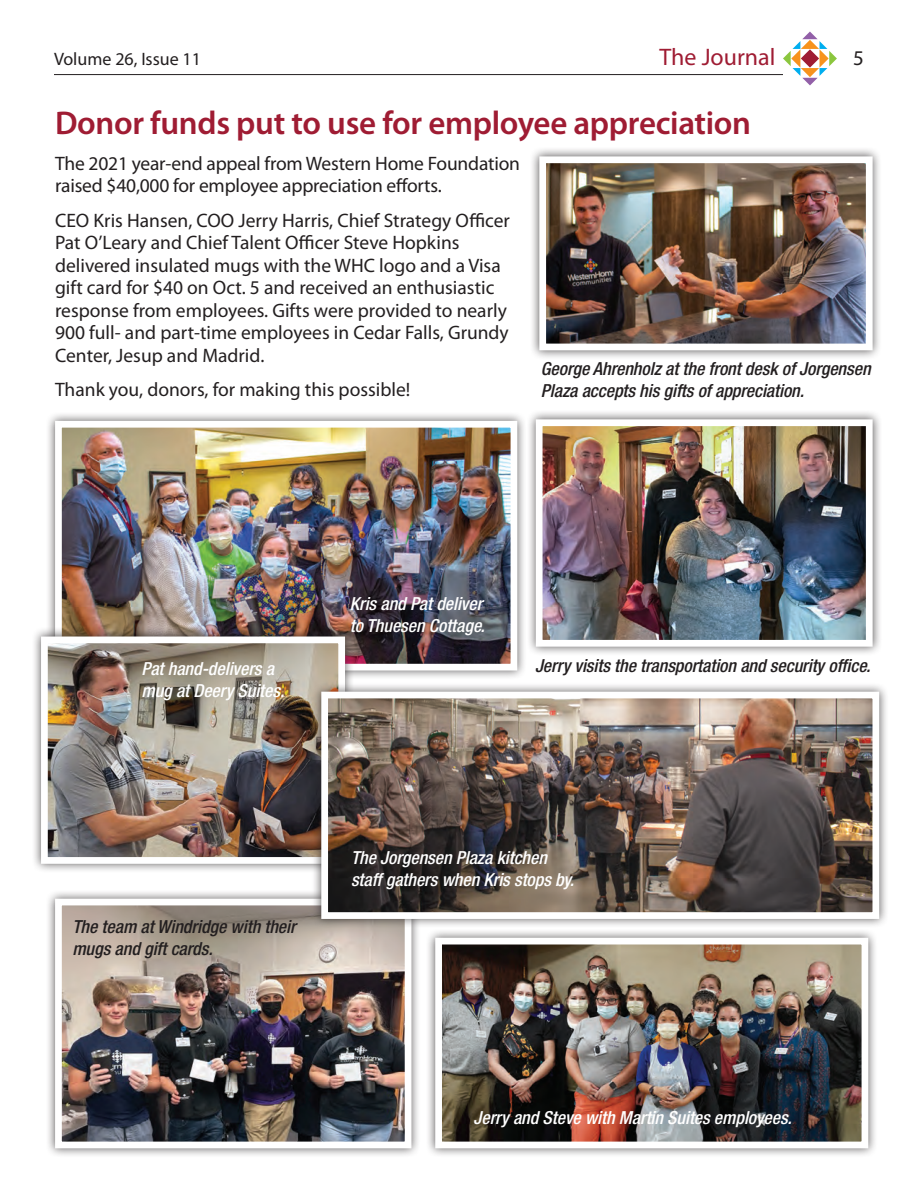
<style>
.page{position:relative;width:918px;height:1188px;background:#fff}
.page>*{position:absolute;margin:0;border:0;box-sizing:border-box;transform-origin:0 0}
.t1{font:600 33px "Myriad Pro";letter-spacing:-.01em;color:#9f1c33}
.t2{font:24px "Myriad Pro";color:#9f1c33}
.t3{font:21px "Myriad Pro";color:#231f20}
.t4{font:19.5px/22.5px "Myriad Pro";color:#231f20}
.t5{font:italic 500 condensed 18px/21.6px "Helvetica Neue";letter-spacing:-.005em;color:#231f20}
.t6{font:italic 500 condensed 18px/21.6px "Helvetica Neue";letter-spacing:-.005em;color:#fff}
.t7{font:18px "Myriad Pro";color:#231f20}
</style>
<div class="page">
<svg style="left:783px;top:32px;width:54px;height:53px"></svg>
<hr style="left:54px;top:74px;width:729px;height:1px;background:#231f20">
<div style="left:526px;top:410px;width:356px;height:246px;background:#231f20;opacity:.75"></div>
<img style="left:544px;top:427px;width:321px;height:212px">
<div style="left:536px;top:419px;width:337px;height:228px;border:7px solid #fff"></div>
<div style="left:530px;top:147px;width:352px;height:213px;background:#231f20;opacity:.75"></div>
<img style="left:547px;top:164px;width:318px;height:178px">
<div style="left:539px;top:156px;width:334px;height:194px;border:7px solid #fff"></div>
<div style="left:45px;top:411px;width:482px;height:269px;background:#231f20;opacity:.75"></div>
<img style="left:63px;top:429px;width:446px;height:234px">
<div style="left:55px;top:421px;width:462px;height:250px;border:7px solid #fff"></div>
<div style="left:31px;top:627px;width:324px;height:246px;background:#231f20;opacity:.75"></div>
<img style="left:49px;top:645px;width:288px;height:211px">
<div style="left:41px;top:637px;width:304px;height:227px;border:7px solid #fff"></div>
<div style="left:45px;top:889px;width:376px;height:269px;background:#231f20;opacity:.75"></div>
<img style="left:63px;top:907px;width:340px;height:233px">
<div style="left:55px;top:899px;width:356px;height:249px;border:7px solid #fff"></div>
<div style="left:311px;top:682px;width:578px;height:247px;background:#231f20;opacity:.75"></div>
<img style="left:329px;top:700px;width:542px;height:211px">
<div style="left:321px;top:692px;width:558px;height:227px;border:7px solid #fff"></div>
<div style="left:425px;top:928px;width:453px;height:230px;background:#231f20;opacity:.75"></div>
<img style="left:443px;top:946px;width:417px;height:194px">
<div style="left:435px;top:938px;width:433px;height:210px;border:7px solid #fff"></div>
<p class="t7" style="left:54px;top:47px;width:149px">Volume 26, Issue 11</p>
<p class="t2" style="left:660px;top:42px;width:117px">The Journal</p>
<p class="t3" style="left:853px;top:45px;width:12px">5</p>
<p class="t1" style="left:55px;top:102px;width:698px">Donor funds put to use for employee appreciation</p>
<p class="t4" style="left:55px;top:151px;width:467px">The 2021 year-end appeal from Western Home Foundation raised $40,000 for employee appreciation efforts.</p>
<p class="t4" style="left:55px;top:208px;width:456px">CEO Kris Hansen, COO Jerry Harris, Chief Strategy Officer Pat O’Leary and Chief Talent Officer Steve Hopkins delivered insulated mugs with the WHC logo and a Visa gift card for $40 on Oct. 5 and received an enthusiastic response from employees. Gifts were provided to nearly 900 full- and part-time employees in Cedar Falls, Grundy Center, Jesup and Madrid.</p>
<p class="t4" style="left:55px;top:378px;width:357px">Thank you, donors, for making this possible!</p>
<p class="t5" style="left:541px;top:358px;width:331px">George Ahrenholz at the front desk of Jorgensen<br>Plaza accepts his gifts of appreciation.</p>
<p class="t6" style="left:141px;top:658px;width:144px">Pat hand-delivers a mug at Deery Suites.</p>
<p class="t6" style="left:350px;top:593px;width:137px">Kris and Pat deliver to Thuesen Cottage.</p>
<p class="t5" style="left:535px;top:654px;width:337px">Jerry visits the transportation and security office.</p>
<p class="t5" style="left:72px;top:916px;width:225px">The team at Windridge with their mugs and gift cards.</p>
<p class="t6" style="left:351px;top:847px;width:225px">The Jorgensen Plaza kitchen staff gathers when Kris stops by.</p>
<p class="t6" style="left:474px;top:1107px;width:320px">Jerry and Steve with Martin Suites employees.</p>
</div>
